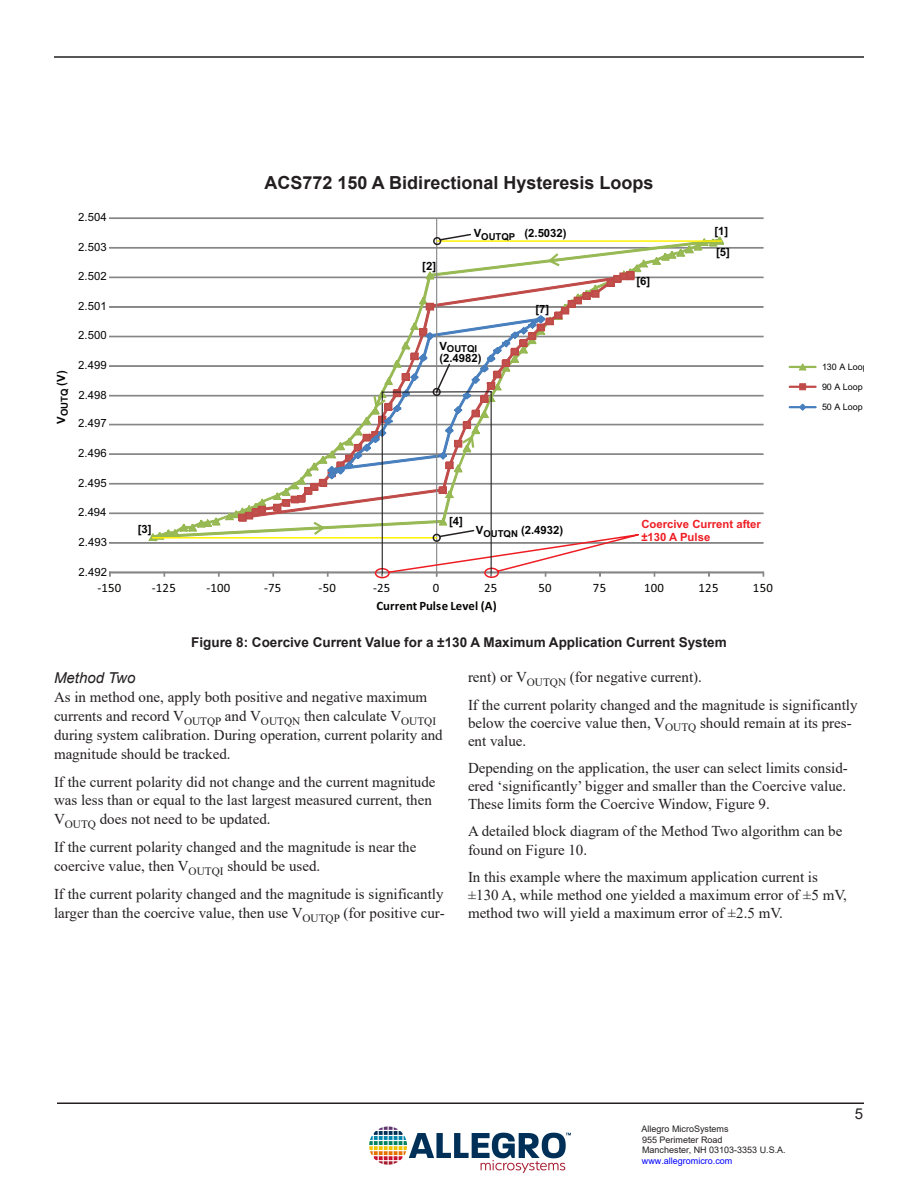
<style>
.page{position:relative;width:918px;height:1188px;background:#fff}
.page>*{position:absolute;margin:0;border:0;box-sizing:border-box;transform-origin:0 0}
.Front-Heading1{font:700 18px "Arial";color:#231f20}
.Normal_-_Follow_Page{font:15px/18.9px "Times New Roman";color:#231f20}
.Inside_Heading_3{font:italic 15px "Arial";color:#231f20}
.t1{font:15px "Arial";color:#231f20}
.Front-Heading1-2{font:700 13.5px "Arial";color:#231f20}
.t2{font:12.75px "Calibri";letter-spacing:.02em;color:#040503}
.t3{font:700 12.75px "Calibri";letter-spacing:.005em;color:#040503}
.t4{font:11.4px "Arial";color:#040504}
.t5{font:700 11.4px/20.9px "Arial";color:#040504}
.t6{font:700 11.4px/12.6px "Arial";color:#ee1d23}
.t7{font:700 9.6px "Arial";color:#040504}
.t8{font:9px/10.8px "Arial";color:#231f20}
.t9{font:9px "Arial";color:#040504}
.t10{font:9px "Arial";color:#00f}
</style>
<div class="page">
<hr style="left:57px;top:1102px;width:807px;height:2px;background:#231f20">
<hr style="left:54px;top:56px;width:810px;height:2px;background:#231f20">
<img style="left:370px;top:1126px;width:201px;height:47px">
<svg style="left:109px;top:217px;width:708px;height:360px"></svg>
<hr style="left:153px;top:537px;width:284px;height:2px;background:#fff101">
<svg style="left:273px;top:233px;width:451px;height:346px"></svg>
<p class="t5" style="left:51px;top:424px;width:55px;rotate:-90deg">V<sub>OUTQ</sub> (V)</p>
<p class="t4" style="left:78px;top:209px;width:30px">2.504</p>
<p class="t4" style="left:78px;top:239px;width:30px">2.503</p>
<p class="t4" style="left:78px;top:268px;width:30px">2.502</p>
<p class="t4" style="left:78px;top:298px;width:30px">2.501</p>
<p class="t4" style="left:78px;top:328px;width:30px">2.500</p>
<p class="t4" style="left:78px;top:357px;width:30px">2.499</p>
<p class="t4" style="left:78px;top:387px;width:30px">2.498</p>
<p class="t4" style="left:78px;top:416px;width:30px">2.497</p>
<p class="t4" style="left:78px;top:445px;width:30px">2.496</p>
<p class="t4" style="left:78px;top:475px;width:30px">2.495</p>
<p class="t4" style="left:78px;top:504px;width:30px">2.494</p>
<p class="t4" style="left:79px;top:534px;width:30px">2.493</p>
<p class="t4" style="left:79px;top:564px;width:30px">2.492</p>
<p class="t5" style="left:138px;top:519px;width:15px">[3]</p>
<p class="Front-Heading1" style="left:265px;top:170px;width:390px">ACS772 150 A Bidirectional Hysteresis Loops</p>
<p class="t5" style="left:422px;top:255px;width:15px">[2]</p>
<p class="t5" style="left:474px;top:223px;width:94px">V<sub>OUTQP</sub> (2.5032)</p>
<p class="t5" style="left:536px;top:299px;width:15px">[7]</p>
<p class="t7" style="left:439px;top:342px;width:39px"><sup>V</sup>OUTQI</p>
<p class="t5" style="left:439px;top:348px;width:44px">(2.4982)</p>
<p class="t5" style="left:636px;top:271px;width:15px">[6]</p>
<p class="t5" style="left:714px;top:221px;width:17px">[1] [5]</p>
<p class="t5" style="left:449px;top:511px;width:15px">[4]</p>
<p class="t5" style="left:476px;top:520px;width:89px">V<sub>OUTQN</sub> (2.4932)</p>
<p class="t6" style="left:641px;top:518px;width:121px">Coercive Current after ±130 A Pulse</p>
<p class="t2" style="left:97px;top:579px;width:25px">-150</p>
<p class="t2" style="left:152px;top:579px;width:25px">-125</p>
<p class="t2" style="left:206px;top:579px;width:25px">-100</p>
<p class="t2" style="left:264px;top:579px;width:19px">-75</p>
<p class="t2" style="left:319px;top:579px;width:19px">-50</p>
<p class="t2" style="left:373px;top:579px;width:19px">-25</p>
<p class="t2" style="left:433px;top:579px;width:8px">0</p>
<p class="t2" style="left:484px;top:579px;width:15px">25</p>
<p class="t2" style="left:539px;top:579px;width:15px">50</p>
<p class="t2" style="left:593px;top:579px;width:15px">75</p>
<p class="t2" style="left:644px;top:579px;width:21px">100</p>
<p class="t2" style="left:699px;top:579px;width:21px">125</p>
<p class="t2" style="left:753px;top:579px;width:21px">150</p>
<p class="t3" style="left:376px;top:597px;width:122px">Current Pulse Level (A)</p>
<p class="Front-Heading1-2" style="left:191px;top:633px;width:537px">Figure 8: Coercive Current Value for a ±130 A Maximum Application Current System</p>
<p class="t9" style="left:822px;top:361px;width:47px">130 A Loop</p>
<p class="t9" style="left:822px;top:381px;width:42px">90 A Loop</p>
<p class="t9" style="left:822px;top:401px;width:42px">50 A Loop</p>
<p class="Inside_Heading_3" style="left:54px;top:668px;width:83px">Method Two</p>
<p class="Normal_-_Follow_Page" style="left:54px;top:687px;width:390px">As in method one, apply both positive and negative maximum currents and record V<sub>OUTQP</sub> and V<sub>OUTQN</sub> then calculate V<sub>OUTQI </sub>during system calibration. During operation, current polarity and magnitude should be tracked.</p>
<p class="Normal_-_Follow_Page" style="left:54px;top:772px;width:383px">If the current polarity did not change and the current magnitude was less than or equal to the last largest measured current, then<br>V<sub>OUTQ</sub> does not need to be updated.</p>
<p class="Normal_-_Follow_Page" style="left:54px;top:837px;width:364px">If the current polarity changed and the magnitude is near the coercive value, then V<sub>OUTQI</sub> should be used.</p>
<p class="Normal_-_Follow_Page" style="left:54px;top:884px;width:392px">If the current polarity changed and the magnitude is significantly larger than the coercive value, then use V<sub>OUTQP</sub> (for positive cur-</p>
<p class="Normal_-_Follow_Page" style="left:468px;top:667px;width:236px">rent) or V<sub>OUTQN</sub> (for negative current).</p>
<p class="Normal_-_Follow_Page" style="left:468px;top:695px;width:391px;line-height:18.1px">If the current polarity changed and the magnitude is significantly below the coercive value then, V<sub>OUTQ</sub> should remain at its pres&shy;ent value.</p>
<p class="Normal_-_Follow_Page" style="left:468px;top:758px;width:381px;line-height:18.1px;text-align:justify">Depending on the application, the user can select limits consid&shy;ered ‘significantly’ bigger and smaller than the Coercive value.<br>These limits form the Coercive Window, Figure 9.</p>
<p class="Normal_-_Follow_Page" style="left:468px;top:822px;width:376px;line-height:18.1px">A detailed block diagram of the Method Two algorithm can be found on Figure 10.</p>
<p class="Normal_-_Follow_Page" style="left:468px;top:867px;width:381px;line-height:18.1px">In this example where the maximum application current is ±130 A, while method one yielded a maximum error of ±5 mV, method two will yield a maximum error of ±2.5 mV.</p>
<p class="t8" style="left:642px;top:1123px;width:146px">Allegro MicroSystems<br>955 Perimeter Road<br>Manchester, NH 03103-3353 U.S.A.</p>
<p class="t10" style="left:642px;top:1155px;width:92px">www.allegromicro.com</p>
<p class="t1" style="left:855px;top:1103px;width:10px">5</p>
</div>
